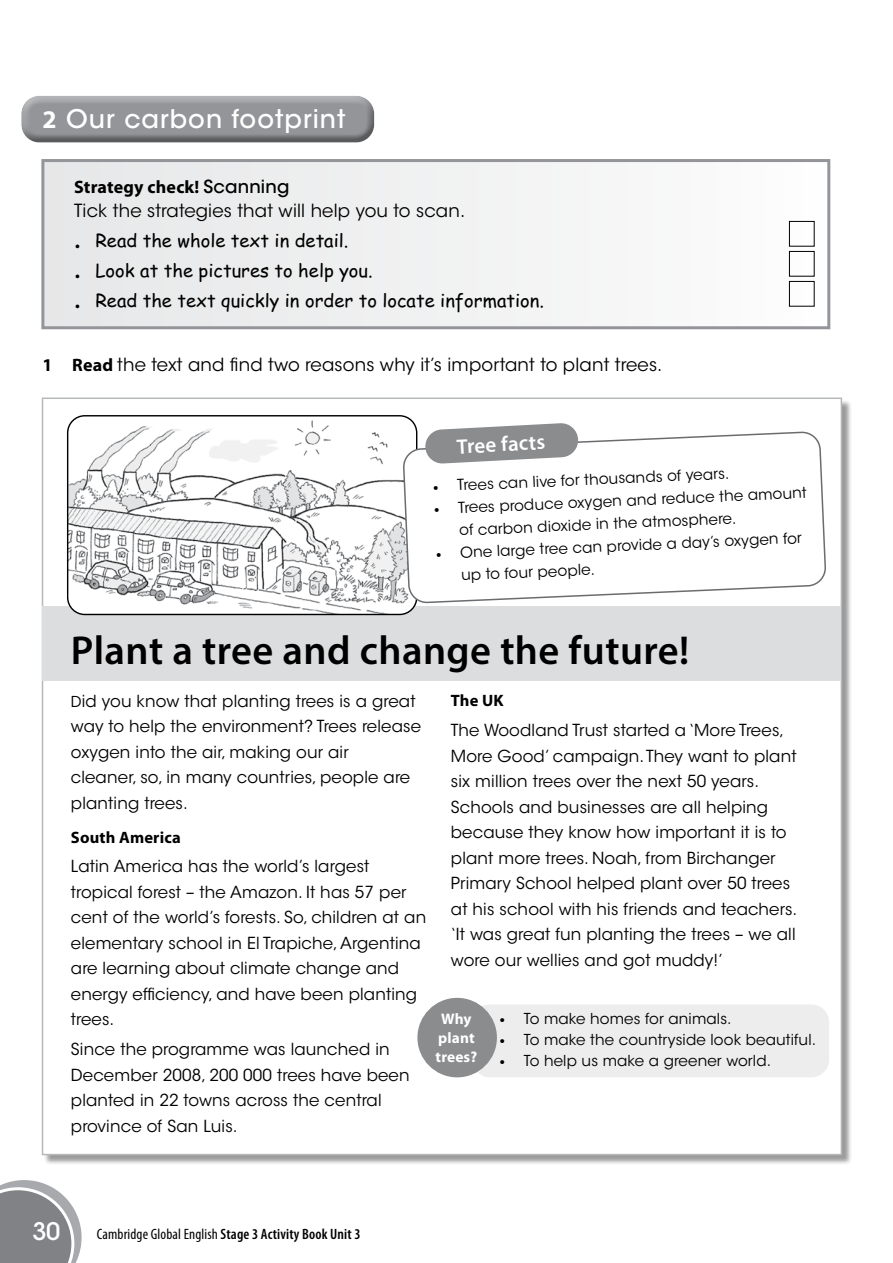
<style>
.page{position:relative;width:893px;height:1263px;background:#fff}
.page>*{position:absolute;margin:0;border:0;box-sizing:border-box;transform-origin:0 0}
.t1{font:600 40.5px "Myriad Pro";letter-spacing:.01em;color:#000}
.t2{font:500 25.5px "ITC Avant Garde Std";letter-spacing:.04em;color:#fff}
.t3{font:500 24px "ITC Avant Garde Std";color:#fff}
.t4{font:600 21px "Myriad Pro";color:#fff}
.t5{font:18px "Comic Sans MSOE";color:#000}
.t6{font:18px "ITC Avant Garde Std";letter-spacing:.01em;color:#000}
.t7{font:700 18px "Myriad Pro";letter-spacing:.01em;color:#000}
.t8{font:16.5px/25.5px "ITC Avant Garde Std";letter-spacing:.01em;color:#000}
.t9{font:700 16.5px "Myriad Pro";letter-spacing:.01em;color:#000}
.t10{font:700 15.3px/19.2px "Myriad Pro";letter-spacing:.01em;color:#fff;text-align:center}
.t11{font:15px/22.4px "ITC Avant Garde Std";letter-spacing:.01em;color:#000}
.t12{font:600 condensed 15px "Myriad Pro";letter-spacing:.01em;color:#000}
.s1{font-family:"Myriad Pro";font-weight:700}
.s2{font-family:"ITC Avant Garde Std";font-weight:500}
.s3{font-size:15px}
.s4{font-weight:400}
</style>
<div class="page">
<svg style="left:0;top:1180px;width:82px;height:83px"></svg>
<div style="left:43px;top:399px;width:810px;height:767px;background:#000;opacity:.4"></div>
<div style="left:42px;top:397px;width:800px;height:758px;background:#fff;border:2px solid #b6b8ba"></div>
<div style="left:21px;top:95px;width:355px;height:37px;background:#fff;opacity:.4"></div>
<div style="left:21px;top:100px;width:355px;height:44px;background:#000;opacity:.4"></div>
<div style="left:472px;top:1004px;width:357px;height:73px;background:#ededee;border-radius:18px"></div>
<div style="left:43px;top:161px;width:786px;height:167px;background:#f1f1f2"></div>
<div style="left:789px;top:221px;width:26px;height:26px;border:1px solid #000"></div>
<div style="left:789px;top:251px;width:26px;height:26px;border:1px solid #000"></div>
<div style="left:789px;top:281px;width:26px;height:26px;border:1px solid #000"></div>
<div style="left:41px;top:159px;width:789px;height:170px;border:3px solid #939598"></div>
<div style="left:43px;top:606px;width:797px;height:74px;background:#dcddde"></div>
<div style="left:417px;top:998px;width:80px;height:79px;background:#8a8c8e;border-radius:50%"></div>
<img style="left:68px;top:416px;width:343px;height:198px">
<div style="left:67px;top:415px;width:350px;height:200px;border:1px solid #000;border-radius:17px"></div>
<svg style="left:403px;top:432px;width:423px;height:171px"></svg>
<svg style="left:425px;top:423px;width:154px;height:41px"></svg>
<h2 class="t2" style="left:43px;top:102px;width:304px"><span class="s1">2</span> Our carbon footprint</h2>
<p class="t7" style="left:74px;top:175px;width:217px">Strategy check! <span class="s2">Scanning</span></p>
<p class="t6" style="left:74px;top:199px;width:393px">Tick the strategies that will help you to scan.</p>
<p class="t5" style="left:74px;top:227px;width:276px">• Read the whole text in detail.</p>
<p class="t5" style="left:74px;top:257px;width:300px">• Look at the pictures to help you.</p>
<p class="t5" style="left:74px;top:287px;width:471px">• Read the text quickly in order to locate information.</p>
<p class="t6" style="left:43px;top:353px;width:621px"><span class="s1">1 Read</span> the text and find two reasons why it’s important to plant trees.</p>
<p class="t4" style="left:456px;top:433px;width:90px;rotate:-3deg">Tree facts</p>
<p class="t11" style="left:433px;top:476px;width:298px;rotate:-3deg"><span class="s1">•</span> Trees can live for thousands of years.</p>
<p class="t11" style="left:458px;top:498px;width:350px;text-indent:-24px;rotate:-3deg"><span class="s1">•</span> Trees produce oxygen and reduce the amount of carbon dioxide in the atmosphere.</p>
<p class="t11" style="left:460px;top:543px;width:344px;line-height:21.6px;text-indent:-24px;rotate:-3deg"><span class="s1">•</span> One large tree can provide a day’s oxygen for up to four people.</p>
<h1 class="t1" style="left:71px;top:625px;width:620px">Plant a tree and change the future!</h1>
<p class="t8" style="left:71px;top:688px;width:352px"><span class="s3">D</span>id you know that planting trees is a great way to help the environment? Trees release oxygen into the air, making our air<br>cleaner, so, in many countries, people are planting trees.</p>
<p class="t9" style="left:71px;top:826px;width:111px">South America</p>
<p class="t8" style="left:71px;top:854px;width:357px">Latin America has the world’s largest tropical forest – the Amazon. It has 57 per cent of the world’s forests. So, children at an elementary school in El Trapiche, Argentina are learning about climate change and energy efficiency, and have been planting trees.</p>
<p class="t8" style="left:71px;top:1036px;width:340px">Since the programme was launched in December 2008, 200 000 trees have been planted in 22 towns across the central province of San Luis.</p>
<p class="t9" style="left:451px;top:690px;width:54px">The UK</p>
<p class="t8" style="left:451px;top:718px;width:348px">The Woodland Trust started a ‘More Trees, More Good’ campaign. They want to plant six million trees over the next 50 years.<br>Schools and businesses are all helping because they know how important it is to plant more trees. Noah, from Birchanger Primary School helped plant over 50 trees at his school with his friends and teachers. ‘It was great fun planting the trees – we all wore our wellies and got muddy!’</p>
<p class="t11" style="left:500px;top:1008px;width:233px"><span class="s1">•</span> To make homes for animals.</p>
<p class="t11" style="left:500px;top:1029px;width:318px"><span class="s1">•</span> To make the countryside look beautiful.</p>
<p class="t11" style="left:500px;top:1050px;width:273px"><span class="s1">•</span> To help us make a greener world.</p>
<p class="t10" style="left:436px;top:1009px;width:43px">Why plant trees?</p>
<h3 class="t3" style="left:33px;top:1217px;width:29px">30</h3>
<p class="t12" style="left:97px;top:1226px;width:265px"><span class="s4">Cambridge Global English</span> Stage 3 Activity Book Unit 3</p>
</div>
